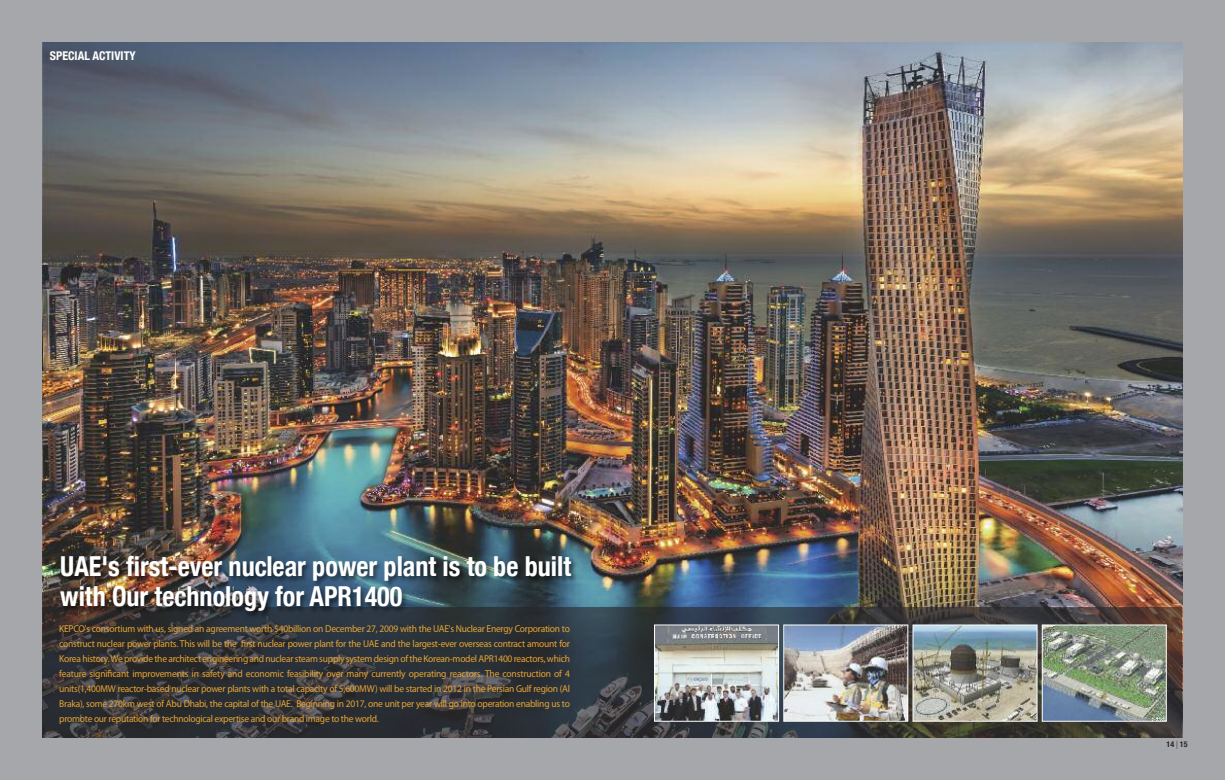
<style>
.page{position:relative;width:1225px;height:780px;background:#a5a7ab}
.page>*{position:absolute;margin:0;border:0;box-sizing:border-box;transform-origin:0 0}
.t1{font:700 condensed 27.5px/30px "Helvetica Neue";color:#fff;scale:.95 1}
.t2{font:700 condensed 12px "Helvetica Neue";color:#fff}
.t3{font:10px/15px "Myriad Pro";letter-spacing:-.025em;color:#e6a434;text-align:justify;scale:.95 1}
.t4{font:700 condensed 8px "Helvetica Neue";color:#272627}
.s1{font-weight:300;font-stretch:normal}
</style>
<div class="page">
<img style="left:43px;top:43px;width:1139px;height:564px">
<div style="left:43px;top:607px;width:1139px;height:130px;background:#272627;opacity:.6"></div>
<img style="left:45px;top:545px;width:561px;height:80px">
<img style="left:656px;top:626px;width:121px;height:93px">
<div style="left:654px;top:624px;width:125px;height:97px;border:1px solid #fff"></div>
<img style="left:785px;top:626px;width:121px;height:93px">
<div style="left:783px;top:624px;width:125px;height:97px;border:1px solid #fff"></div>
<img style="left:914px;top:626px;width:121px;height:93px">
<div style="left:912px;top:624px;width:125px;height:97px;border:1px solid #fff"></div>
<img style="left:1043px;top:626px;width:121px;height:93px">
<p class="t2" style="left:50px;top:48px;width:87px">SPECIAL ACTIVITY</p>
<h1 class="t1" style="left:60px;top:551px;width:539px">UAE's first-ever nuclear power plant is to be built with Our technology for APR1400</h1>
<p class="t3" style="left:59px;top:621px;width:539px">KEPCO's consortium with us, signed an agreement worth $40billion on December 27, 2009 with the UAE's Nuclear Energy Corporation to construct nuclear power plants. This will be the first nuclear power plant for the UAE and the largest-ever overseas contract amount for Korea history.We provide the architect engineering and nuclear steam supply system design of the Korean-model APR1400 reactors, which feature significant improvements in safety and economic feasibility over many currently operating reactors. The construction of 4 units(1,400MW reactor-based nuclear power plants with a total capacity of 5,600MW) will be started in 2012 in the Persian Gulf region (Al Braka), some 270km west of Abu Dhabi, the capital of the UAE. Beginning in 2017, one unit per year will go into operation enabling us to promote our reputation for technological expertise and our brand image to the world.</p>
<p class="t4" style="left:1166px;top:739px;width:22px">14 <span class="s1">|</span> 15</p>
</div>
